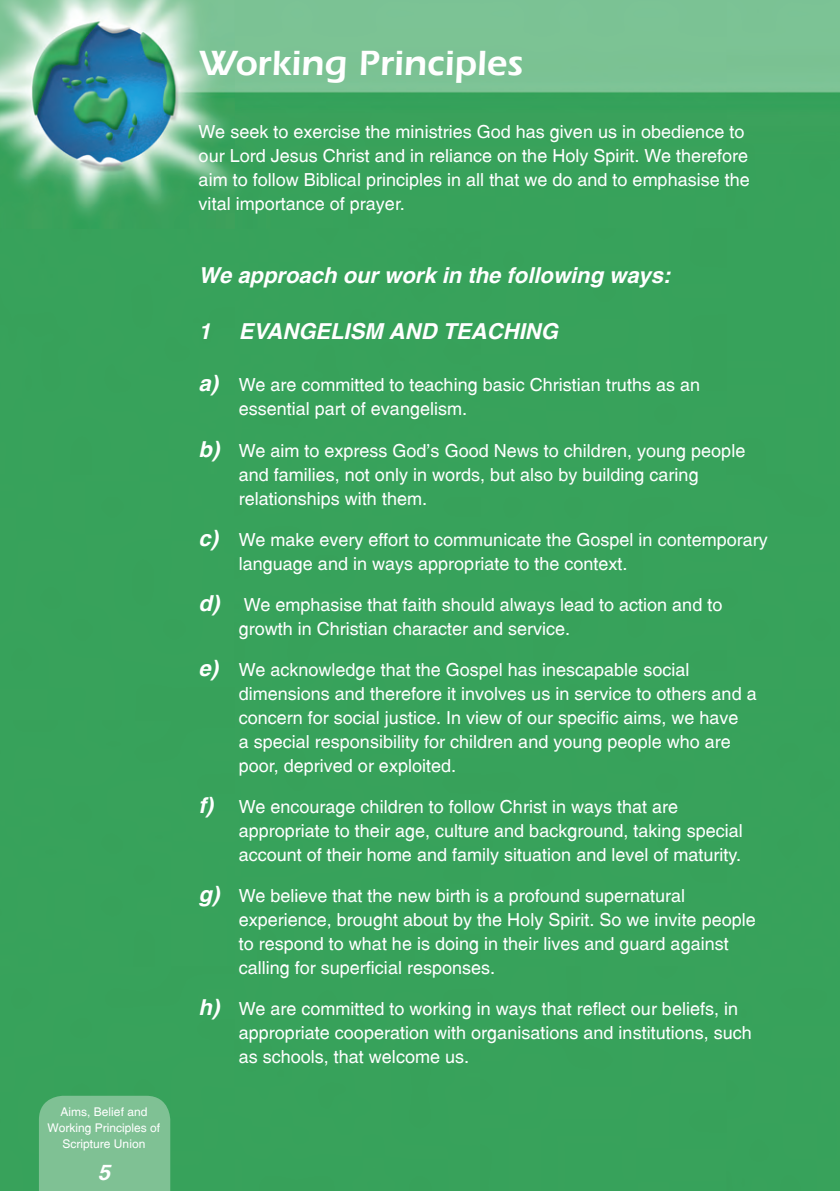
<style>
.page{position:relative;width:840px;height:1191px;background:#fff}
.page>*{position:absolute;margin:0;border:0;box-sizing:border-box;transform-origin:0 0}
.t1{font:36px "Erie Black Plain";color:#fff}
.t2{font:italic 700 22px "Switzerland";color:#fff}
.t3{font:18px/24px "Switzerland Plain";color:#fff}
.t4{font:12px/16px "Switzerland Plain";color:#fff;text-align:center}
.s1{font-family:"Switzerland";font-weight:700;font-style:italic;font-size:22px}
</style>
<div class="page">
<img style="left:0;top:0;width:839px;height:1191px">
<div style="left:39px;top:1095px;width:131px;height:96px;background:#7fc194"></div>
<p class="t4" style="left:48px;top:1103px;width:114px">Aims, Belief and<br>Working Principles of<br>Scripture Union</p>
<p class="t2" style="left:98px;top:1159px;width:14px">5</p>
<p class="t1" style="left:198px;top:42px;width:325px">Working Principles</p>
<p class="t3" style="left:198px;top:120px;width:552px">We seek to exercise the ministries God has given us in obedience to our Lord Jesus Christ and in reliance on the Holy Spirit. We therefore aim to follow Biblical principles in all that we do and to emphasise the vital importance of prayer.</p>
<p class="t2" style="left:198px;top:263px;width:473px">We approach our work in the following ways:</p>
<p class="t2" style="left:198px;top:319px;width:14px">1</p>
<p class="t2" style="left:238px;top:319px;width:320px">EVANGELISM AND TEACHING</p>
<p class="t3" style="left:238px;top:373px;width:462px;text-indent:-40px"><span class="s1">a)</span> We are committed to teaching basic Christian truths as an essential part of evangelism.</p>
<p class="t3" style="left:238px;top:438px;width:508px;text-indent:-40px"><span class="s1">b)</span> We aim to express God’s Good News to children, young people and families, not only in words, but also by building caring relationships with them.</p>
<p class="t3" style="left:238px;top:527px;width:530px;text-indent:-40px"><span class="s1">c)</span> We make every effort to communicate the Gospel in contemporary language and in ways appropriate to the context.</p>
<p class="t3" style="left:238px;top:592px;width:485px;text-indent:-40px"><span class="s1">d)</span> We emphasise that faith should always lead to action and to growth in Christian character and service.</p>
<p class="t3" style="left:238px;top:657px;width:519px;text-indent:-40px"><span class="s1">e)</span> We acknowledge that the Gospel has inescapable social dimensions and therefore it involves us in service to others and a concern for social justice. In view of our specific aims, we have<br>a special responsibility for children and young people who are poor, deprived or exploited.</p>
<p class="t3" style="left:238px;top:794px;width:505px;text-indent:-40px"><span class="s1">f)</span> We encourage children to follow Christ in ways that are appropriate to their age, culture and background, taking special account of their home and family situation and level of maturity.</p>
<p class="t3" style="left:238px;top:883px;width:518px;text-indent:-40px"><span class="s1">g)</span> We believe that the new birth is a profound supernatural experience, brought about by the Holy Spirit. So we invite people to respond to what he is doing in their lives and guard against calling for superficial responses.</p>
<p class="t3" style="left:238px;top:996px;width:514px;text-indent:-40px"><span class="s1">h)</span> We are committed to working in ways that reflect our beliefs, in appropriate cooperation with organisations and institutions, such as schools, that welcome us.</p>
</div>
